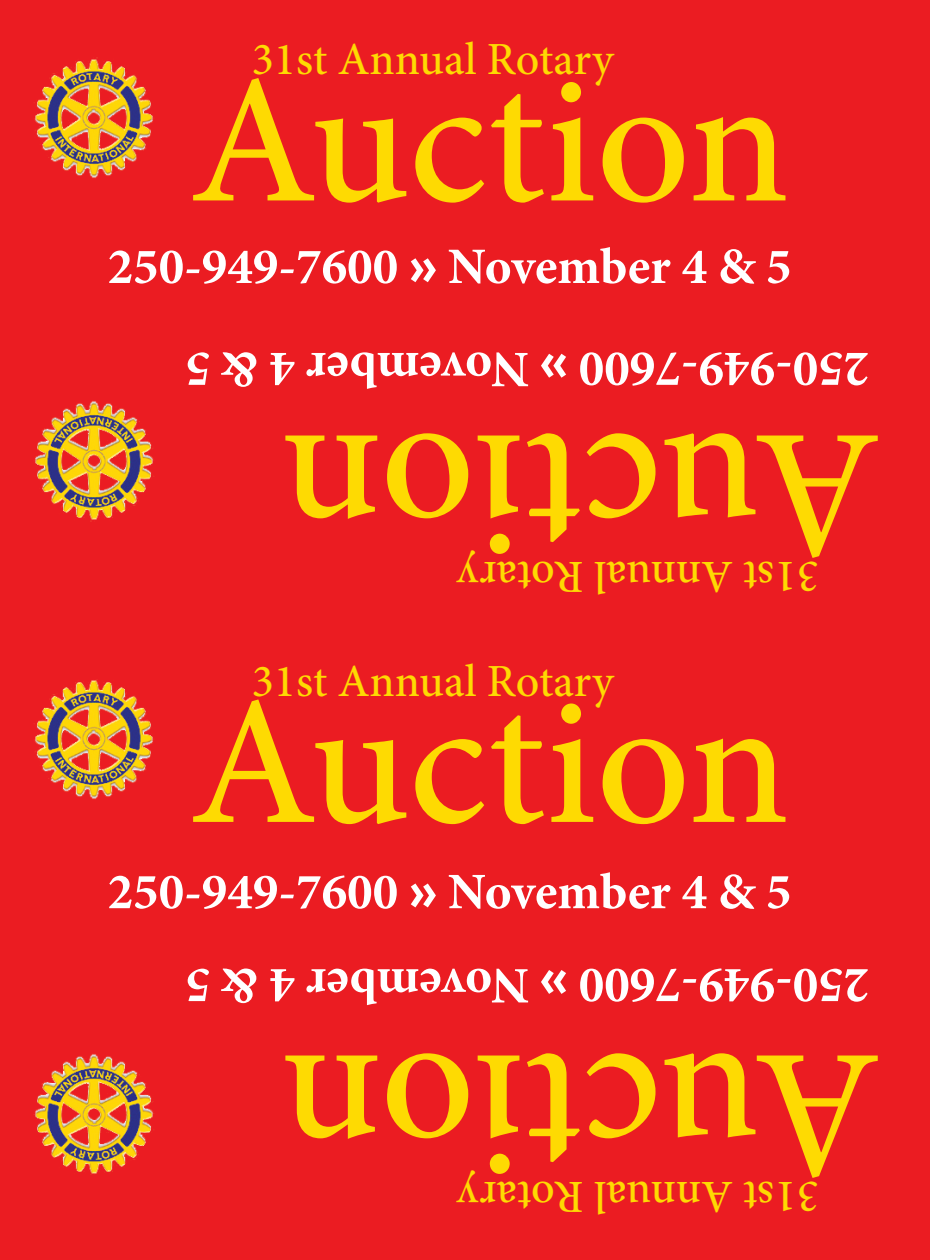
<style>
.page{position:relative;width:930px;height:1260px;background:#eb1c22}
.page>*{position:absolute;margin:0;border:0;box-sizing:border-box;transform-origin:0 0}
.t1{font:500 184.12px "Minion Pro";color:#feda02}
.t2{font:700 51.12px "Minion Pro";color:#fff}
.t3{font:500 46px "Minion Pro";color:#feda02}
.s1{font-family:"Avenir";font-weight:900}
</style>
<div class="page">
<img style="left:34px;top:58px;width:120px;height:120px">
<img style="left:34px;top:679px;width:120px;height:120px">
<img style="left:34px;top:401px;width:120px;height:120px">
<img style="left:34px;top:1054px;width:120px;height:120px">
<p class="t3" style="left:252px;top:28px;width:363px">31st Annual Rotary</p>
<h1 class="t1" style="left:190px;top:17px;width:602px">Auction</h1>
<p class="t2" style="left:108px;top:231px;width:686px">250-949-7600 <span class="s1">»</span> November 4 &amp; 5</p>
<p class="t2" style="left:869px;top:405px;width:686px;rotate:-180deg">250-949-7600 <span class="s1">»</span> November 4 &amp; 5</p>
<h1 class="t1" style="left:881px;top:619px;width:602px;rotate:-180deg">Auction</h1>
<p class="t3" style="left:819px;top:608px;width:363px;rotate:-180deg">31st Annual Rotary</p>
<p class="t3" style="left:252px;top:650px;width:363px">31st Annual Rotary</p>
<h1 class="t1" style="left:190px;top:639px;width:602px">Auction</h1>
<p class="t2" style="left:108px;top:856px;width:686px">250-949-7600 <span class="s1">»</span> November 4 &amp; 5</p>
<p class="t2" style="left:869px;top:1022px;width:686px;rotate:-180deg">250-949-7600 <span class="s1">»</span> November 4 &amp; 5</p>
<h1 class="t1" style="left:881px;top:1239px;width:602px;rotate:-180deg">Auction</h1>
<p class="t3" style="left:819px;top:1228px;width:363px;rotate:-180deg">31st Annual Rotary</p>
</div>
